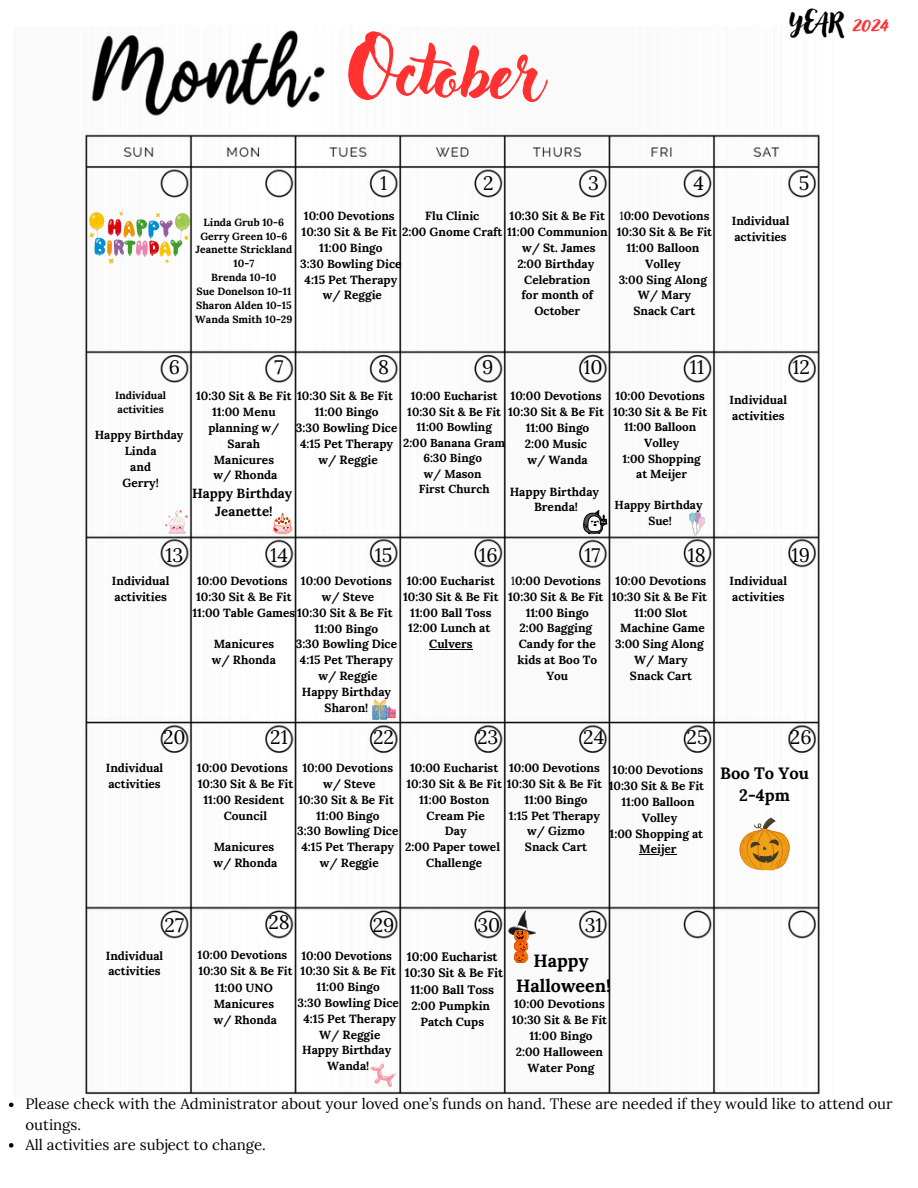
<style>
.page{position:relative;width:918px;height:1188px;background:#fff}
.page>*{position:absolute;margin:0;border:0;box-sizing:border-box;transform-origin:0 0}
.t1{font:67.5px "Adlery Pro";color:#ff3131}
.t2{font:24px "Adlery Pro";color:#000}
.t3{font:19.5px "Lora";color:#000}
.t4{font:700 17.85px/24.8px "Lora";color:#000;text-align:center}
.t5{font:700 16.5px/22.5px "Lora";color:#000;text-align:center}
.t6{font:15px/20.2px "Lora";color:#000}
.t7{font:700 13.35px/17.9px "Lora";color:#000;text-align:center}
.t8{font:700 12.15px/16.8px "Lora";color:#000;text-align:center}
.t9{font:700 11.85px/15.8px "Lora";color:#000;text-align:center}
.t10{font:700 11.7px/15.6px "Lora";color:#000;text-align:center}
.t11{font:700 10.5px "Lora";color:#000}
.t12{font:700 10.35px/14px "Lora";color:#000;text-align:center}
.s1{color:#ff3131}
.s2{font-weight:400}
</style>
<div class="page">
<img style="left:85px;top:30px;width:735px;height:1065px">
<img style="left:90px;top:211px;width:100px;height:53px">
<img style="left:166px;top:510px;width:21px;height:24px">
<svg style="left:273px;top:513px;width:19px;height:21px"></svg>
<svg style="left:583px;top:510px;width:24px;height:24px"></svg>
<img style="left:372px;top:699px;width:24px;height:21px">
<svg style="left:370px;top:1063px;width:26px;height:24px"></svg>
<svg style="left:739px;top:818px;width:51px;height:52px"></svg>
<svg style="left:508px;top:909px;width:28px;height:54px"></svg>
<img style="left:689px;top:513px;width:16px;height:22px">
<svg style="left:9px;top:1103px;width:5px;height:4px"></svg>
<svg style="left:9px;top:1143px;width:5px;height:5px"></svg>
<hr style="left:429px;top:649px;width:44px;height:1px;background:#000">
<hr style="left:639px;top:854px;width:38px;height:1px;background:#000">
<p class="t1" style="left:347px;top:42px;width:198px">October</p>
<p class="t2" style="left:789px;top:12px;width:100px">YEAR <span class="s1">2024</span></p>
<p class="t12" style="left:204px;top:215px;width:82px">Linda Grub 10-6</p>
<p class="t12" style="left:200px;top:229px;width:89px">Gerry Green 10-6</p>
<p class="t12" style="left:195px;top:243px;width:99px">Jeanette Strickland<br>10-7</p>
<p class="t12" style="left:211px;top:271px;width:67px">Brenda 10-10</p>
<p class="t12" style="left:196px;top:284px;width:96px">Sue Donelson 10-11</p>
<p class="t12" style="left:196px;top:298px;width:97px">Sharon Alden 10-15</p>
<p class="t12" style="left:195px;top:312px;width:99px">Wanda Smith 10-29</p>
<p class="t3" style="left:380px;top:171px;width:9px">1</p>
<h1 class="t3" style="left:483px;top:171px;width:12px">2</h1>
<h2 class="t3" style="left:588px;top:171px;width:12px">3</h2>
<p class="t3" style="left:694px;top:171px;width:12px">4</p>
<p class="t3" style="left:799px;top:171px;width:12px">5</p>
<p class="t9" style="left:425px;top:208px;width:56px">Flu Clinic</p>
<p class="t9" style="left:510px;top:208px;width:97px">10:30 Sit &amp; Be Fit</p>
<p class="t9" style="left:517px;top:240px;width:80px">w/ St. James<br>2:00 Birthday<br>Celebration for month of</p>
<p class="t9" style="left:535px;top:303px;width:47px">October</p>
<p class="t9" style="left:304px;top:208px;width:92px">10:00 Devotions</p>
<p class="t9" style="left:302px;top:224px;width:307px">10:30 Sit &amp; Be Fit 2:00 Gnome Craft 11:00 Communion</p>
<p class="t9" style="left:319px;top:240px;width:65px">11:00 Bingo</p>
<p class="t9" style="left:300px;top:256px;width:103px">3:30 Bowling Dice</p>
<p class="t9" style="left:305px;top:271px;width:94px">4:15 Pet Therapy</p>
<p class="t9" style="left:323px;top:287px;width:60px">w/ Reggie</p>
<h5 class="t9" style="left:617px;top:208px;width:97px"><span class="s2">1</span>0:00 Devotions<br>10:30 Sit &amp; Be Fit<br>11:00 Balloon<br>Volley<br>3:00 Sing Along<br>W/ Mary</h5>
<h5 class="t9" style="left:633px;top:303px;width:64px">Snack Cart</h5>
<h5 class="t9" style="left:732px;top:213px;width:59px;text-align:left">Individual activities</h5>
<p class="t3" style="left:169px;top:354px;width:13px">6</p>
<p class="t3" style="left:275px;top:354px;width:10px">7</p>
<p class="t3" style="left:378px;top:354px;width:12px">8</p>
<p class="t3" style="left:482px;top:354px;width:13px">9</p>
<p class="t3" style="left:583px;top:354px;width:21px">10</p>
<p class="t3" style="left:690px;top:354px;width:16px">11</p>
<p class="t3" style="left:792px;top:354px;width:19px">12</p>
<h6 class="t11" style="left:115px;top:389px;width:53px">Individual</h6>
<h5 class="t11" style="left:118px;top:403px;width:48px">activities</h5>
<p class="t9" style="left:95px;top:427px;width:90px">Happy Birthday<br>Linda<br>and</p>
<p class="t9" style="left:123px;top:474px;width:38px">Gerry!</p>
<h5 class="t10" style="left:403px;top:388px;width:104px">10:00 Eucharist<br>10:30 Sit &amp; Be Fit<br>11:00 Bowling<br>2:00 Banana Gram<br>6:30 Bingo<br>w/ Mason</h5>
<h5 class="t10" style="left:419px;top:481px;width:72px">First Church</h5>
<h5 class="t9" style="left:196px;top:388px;width:97px">10:30 Sit &amp; Be Fit<br>11:00 Menu planning w/<br>Sarah<br>Manicures<br>w/ Rhonda</h5>
<h5 class="t7" style="left:192px;top:484px;width:102px">Happy Birthday<br>Jeanette!</h5>
<h5 class="t9" style="left:508px;top:388px;width:97px">10:00 Devotions<br>10:30 Sit &amp; Be Fit<br>11:00 Bingo<br>2:00 Music<br>w/ Wanda</h5>
<h5 class="t9" style="left:510px;top:483px;width:91px">Happy Birthday<br>Brenda!</h5>
<h5 class="t9" style="left:296px;top:388px;width:103px">10:30 Sit &amp; Be Fit<br>11:00 Bingo<br>3:30 Bowling Dice<br>4:15 Pet Therapy</h5>
<h5 class="t9" style="left:319px;top:452px;width:61px">w/ Reggie</h5>
<h5 class="t10" style="left:613px;top:388px;width:96px">10:00 Devotions<br>10:30 Sit &amp; Be Fit<br>11:00 Balloon<br>Volley<br>1:00 Shopping</h5>
<h5 class="t10" style="left:636px;top:466px;width:52px">at Meijer</h5>
<h5 class="t10" style="left:615px;top:497px;width:89px">Happy Birthday<br>Sue!</h5>
<h5 class="t9" style="left:730px;top:392px;width:59px;text-align:left">Individual activities</h5>
<p class="t3" style="left:165px;top:542px;width:19px">13</p>
<p class="t3" style="left:270px;top:542px;width:19px">14</p>
<p class="t3" style="left:375px;top:542px;width:19px">15</p>
<p class="t3" style="left:479px;top:542px;width:20px">16</p>
<p class="t3" style="left:585px;top:542px;width:18px">17</p>
<p class="t3" style="left:688px;top:542px;width:20px">18</p>
<p class="t3" style="left:792px;top:542px;width:20px">19</p>
<h6 class="t9" style="left:403px;top:573px;width:97px">10:00 Eucharist<br>10:30 Sit &amp; Be Fit<br>11:00 Ball Toss<br>12:00 Lunch at<br>Culvers</h6>
<h5 class="t9" style="left:508px;top:573px;width:97px"><span class="s2">1</span>0:00 Devotions<br>10:30 Sit &amp; Be Fit<br>11:00 Bingo<br>2:00 Bagging<br>Candy for the kids at Boo To</h5>
<h5 class="t9" style="left:546px;top:668px;width:23px">You</h5>
<h5 class="t9" style="left:112px;top:573px;width:59px;text-align:left">Individual activities</h5>
<h5 class="t9" style="left:197px;top:573px;width:92px">10:00 Devotions</h5>
<h5 class="t9" style="left:301px;top:573px;width:92px">10:00 Devotions w/ Steve</h5>
<h5 class="t9" style="left:296px;top:620px;width:103px">11:00 Bingo<br>3:30 Bowling Dice<br>4:15 Pet Therapy w/ Reggie<br>Happy Birthday<br>Sharon!</h5>
<h5 class="t9" style="left:196px;top:589px;width:97px">10:30 Sit &amp; Be Fit</h5>
<h5 class="t9" style="left:193px;top:604px;width:202px">11:00 Table Games10:30 Sit &amp; Be Fit</h5>
<h5 class="t9" style="left:212px;top:636px;width:66px;text-align:left">Manicures w/ Rhonda</h5>
<h5 class="t9" style="left:612px;top:573px;width:97px">10:00 Devotions<br>10:30 Sit &amp; Be Fit<br>11:00 Slot<br>Machine Game<br>3:00 Sing Along<br>W/ Mary</h5>
<h5 class="t9" style="left:630px;top:668px;width:64px">Snack Cart</h5>
<h5 class="t9" style="left:730px;top:573px;width:59px;text-align:left">Individual activities</h5>
<p class="t3" style="left:163px;top:725px;width:24px">20</p>
<p class="t3" style="left:270px;top:725px;width:19px">21</p>
<p class="t3" style="left:373px;top:725px;width:22px">22</p>
<p class="t3" style="left:477px;top:725px;width:23px">23</p>
<p class="t3" style="left:583px;top:725px;width:23px">24</p>
<p class="t3" style="left:687px;top:725px;width:23px">25</p>
<p class="t3" style="left:790px;top:725px;width:23px">26</p>
<h5 class="t9" style="left:509px;top:760px;width:92px">10:00 Devotions</h5>
<h5 class="t9" style="left:509px;top:792px;width:93px">11:00 Bingo<br>1:15 Pet Therapy w/ Gizmo</h5>
<h3 class="t9" style="left:525px;top:839px;width:64px">Snack Cart</h3>
<h5 class="t9" style="left:106px;top:760px;width:59px;text-align:left">Individual activities</h5>
<h5 class="t9" style="left:197px;top:760px;width:98px">10:00 Devotions<br>10:30 Sit &amp; Be Fit<br>11:00 Resident<br>Council</h5>
<h5 class="t9" style="left:213px;top:839px;width:66px;text-align:left">Manicures w/ Rhonda</h5>
<h5 class="t9" style="left:297px;top:760px;width:103px">10:00 Devotions w/ Steve<br>10:30 Sit &amp; Be Fit<br>11:00 Bingo<br>3:30 Bowling Dice<br>4:15 Pet Therapy w/ Reggie</h5>
<h5 class="t9" style="left:410px;top:760px;width:90px">10:00 Eucharist</h5>
<h5 class="t9" style="left:609px;top:762px;width:97px">10:00 Devotions<br>10:30 Sit &amp; Be Fit<br>11:00 Balloon<br>Volley<br>1:00 Shopping at</h5>
<h5 class="t9" style="left:639px;top:841px;width:39px">Meijer</h5>
<h5 class="t9" style="left:406px;top:776px;width:197px">10:30 Sit &amp; Be Fit 10:30 Sit &amp; Be Fit</h5>
<h5 class="t9" style="left:419px;top:792px;width:72px">11:00 Boston</h5>
<h5 class="t9" style="left:427px;top:807px;width:60px">Cream Pie</h5>
<h5 class="t9" style="left:445px;top:823px;width:23px">Day</h5>
<h5 class="t9" style="left:405px;top:839px;width:96px">2:00 Paper towel</h5>
<h5 class="t9" style="left:426px;top:855px;width:58px">Challenge</h5>
<h3 class="t5" style="left:720px;top:762px;width:90px">Boo To You<br>2-4pm</h3>
<p class="t3" style="left:165px;top:912px;width:21px">27</p>
<p class="t3" style="left:268px;top:910px;width:23px">28</p>
<p class="t3" style="left:373px;top:912px;width:23px">29</p>
<p class="t3" style="left:477px;top:912px;width:24px">30</p>
<p class="t3" style="left:585px;top:912px;width:19px">31</p>
<p class="t10" style="left:198px;top:947px;width:96px;text-align:left">10:00 Devotions<br>10:30 Sit &amp; Be Fit</p>
<p class="t9" style="left:214px;top:979px;width:62px;line-height:16.5px;text-align:left">11:00 UNO<br>Manicures</p>
<p class="t10" style="left:214px;top:1012px;width:65px">w/ Rhonda</p>
<p class="t9" style="left:106px;top:947px;width:59px;text-align:left">Individual activities</p>
<p class="t9" style="left:298px;top:947px;width:103px">10:00 Devotions<br>10:30 Sit &amp; Be Fit<br>11:00 Bingo<br>3:30 Bowling Dice<br>4:15 Pet Therapy<br>W/ Reggie<br>Happy Birthday<br>Wanda!</p>
<p class="t8" style="left:405px;top:948px;width:100px">10:00 Eucharist<br>10:30 Sit &amp; Be Fit<br>11:00 Ball Toss</p>
<p class="t9" style="left:411px;top:998px;width:80px">2:00 Pumpkin<br>Patch Cups</p>
<h3 class="t4" style="left:516px;top:948px;width:96px">Happy<br>Halloween!</h3>
<p class="t9" style="left:512px;top:996px;width:97px">10:00 Devotions<br>10:30 Sit &amp; Be Fit<br>11:00 Bingo<br>2:00 Halloween<br>Water Pong</p>
<p class="t6" style="left:25px;top:1094px;width:869px">Please check with the Administrator about your loved one’s funds on hand. These are needed if they would like to attend our outings.</p>
<p class="t6" style="left:25px;top:1134px;width:242px">All activities are subject to change.</p>
</div>
